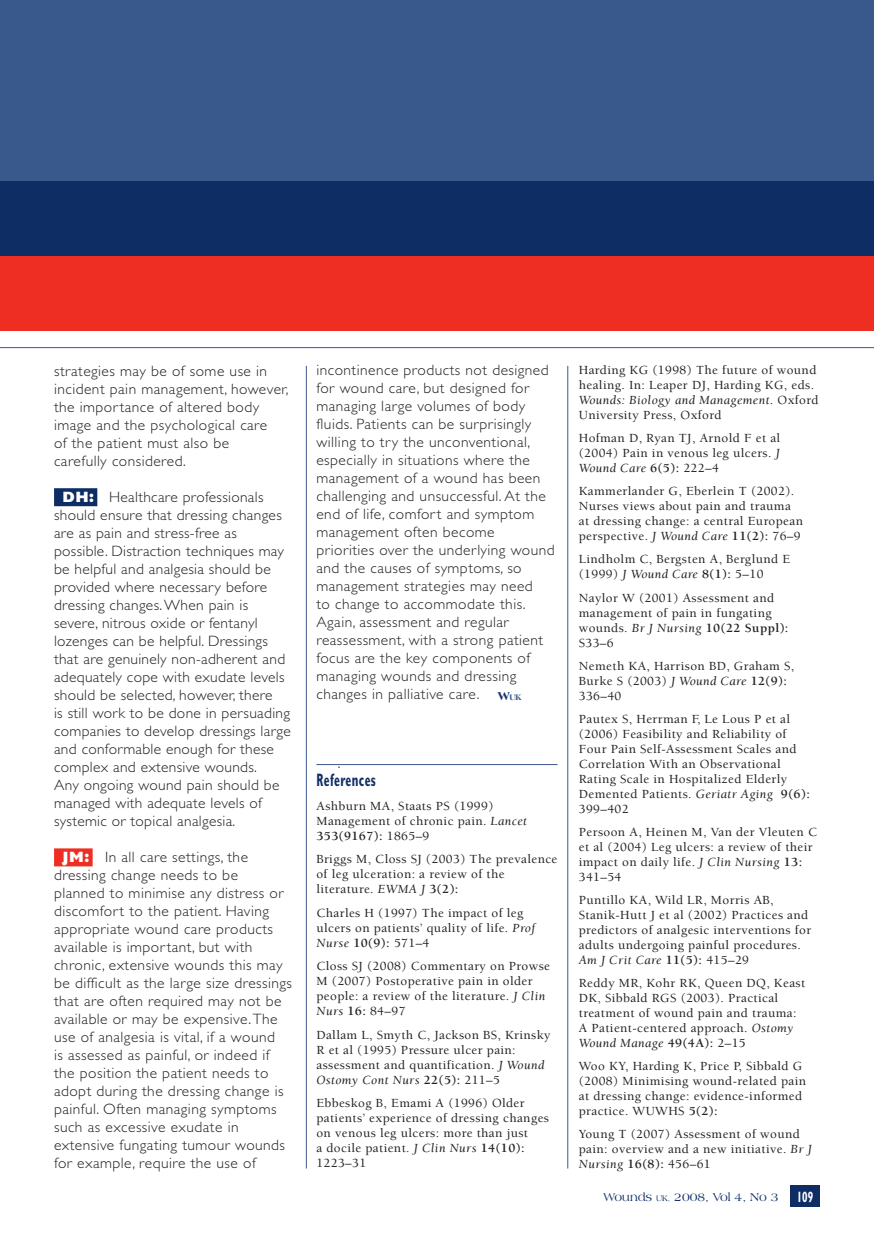
<style>
.page{position:relative;width:874px;height:1244px;background:#fff}
.page>*{position:absolute;margin:0;border:0;box-sizing:border-box;transform-origin:0 0}
.t1{font:700 condensed 18px "Gill Sans";letter-spacing:.03em;color:#0f2d65;scale:.7 1}
.t2{font:300 15px/18px "Gill Sans";letter-spacing:.03em;color:#231f20}
.t3{font:500 12.75px/15px "Berkeley";letter-spacing:.03em;color:#231f20}
.t4{font:12px "Americana BT";color:#0f2d65}
.t5{font:800 8.4px "Americana BT";color:#39588b}
.s1{font-weight:800;color:#fff}
.s2{font-size:12px;color:#0f2d65}
.s3{font-weight:400;font-style:italic}
.s4{font-weight:700}
.s5{font-size:8.4px}
.s6{font-size:7.5px}
.s7{font-family:"Gill Sans";font-weight:700;font-stretch:condensed;font-size:15px;color:#fff}
</style>
<div class="page">
<hr style="left:0;top:347px;width:873px;height:1px;background:#39588b">
<div style="left:790px;top:1185px;width:29px;height:21px;background:#0f2d65"></div>
<div style="left:0;top:0;width:873px;height:328px;background:#39588b"></div>
<div style="left:0;top:182px;width:873px;height:74px;background:#0f2d65"></div>
<div style="left:0;top:256px;width:873px;height:74px;background:#ee2e22"></div>
<div style="left:54px;top:488px;width:43px;height:18px;background:#0f2d65"></div>
<div style="left:54px;top:848px;width:39px;height:18px;background:#ee2e22"></div>
<hr style="left:316px;top:764px;width:241px;height:1px;background:#39588b">
<hr style="left:567px;top:366px;width:1px;height:802px;background:#39588b">
<hr style="left:306px;top:366px;width:1px;height:802px;background:#39588b">
<p class="t2" style="left:54px;top:362px;width:236px">strategies may be of some use in incident pain management, however, the importance of altered body image and the psychological care<br>of the patient must also be<br>carefully considered.</p>
<p class="t2" style="left:54px;top:488px;width:238px;text-indent:9px"><span class="s1">DH:</span> Healthcare professionals should ensure that dressing changes are as pain and stress-free as possible. Distraction techniques may be helpful and analgesia should be provided where necessary before dressing changes. When pain is severe, nitrous oxide or fentanyl lozenges can be helpful. Dressings that are genuinely non-adherent and adequately cope with exudate levels should be selected, however, there<br>is still work to be done in persuading companies to develop dressings large and conformable enough for these complex and extensive wounds.<br>Any ongoing wound pain should be managed with adequate levels of systemic or topical analgesia.</p>
<p class="t2" style="left:54px;top:848px;width:239px;text-indent:9px"><span class="s1">JM:</span> In all care settings, the dressing change needs to be planned to minimise any distress or discomfort to the patient. Having appropriate wound care products available is important, but with chronic, extensive wounds this may be difficult as the large size dressings that are often required may not be available or may be expensive. The use of analgesia is vital, if a wound<br>is assessed as painful, or indeed if the position the patient needs to adopt during the dressing change is painful. Often managing symptoms such as excessive exudate in extensive fungating tumour wounds for example, require the use of</p>
<p class="t2" style="left:316px;top:361px;width:240px">incontinence products not designed for wound care, but designed for managing large volumes of body fluids. Patients can be surprisingly willing to try the unconventional, especially in situations where the management of a wound has been challenging and unsuccessful. At the end of life, comfort and symptom management often become priorities over the underlying wound and the causes of symptoms, so management strategies may need<br>to change to accommodate this.<br>Again, assessment and regular reassessment, with a strong patient focus are the key components of managing wounds and dressing changes in palliative care.</p>
<p class="t5" style="left:498px;top:691px;width:25px"><span class="s2">W</span>UK</p>
<p class="t2" style="left:338px;top:754px;width:4px">.</p>
<h1 class="t1" style="left:316px;top:769px;width:86px">References</h1>
<p class="t3" style="left:316px;top:798px;width:212px">Ashburn MA, Staats PS (1999)<br>Management of chronic pain. <span class="s3">Lancet<br></span><span class="s4">353(9167):</span> 1865–9</p>
<p class="t3" style="left:316px;top:851px;width:242px">Briggs M, Closs SJ (2003) The prevalence of leg ulceration: a review of the literature. <span class="s3">EWMA J</span> <span class="s4">3(2):</span></p>
<p class="t3" style="left:316px;top:905px;width:220px">Charles H (1997) The impact of leg ulcers on patients’ quality of life. <span class="s3">Prof<br>Nurse</span> <span class="s4">10(9):</span> 571–4</p>
<p class="t3" style="left:316px;top:958px;width:235px">Closs SJ (2008) Commentary on Prowse<br>M (2007) Postoperative pain in older people: a review of the literature. <span class="s3">J Clin<br>Nurs</span> <span class="s4">16:</span> 84–97</p>
<p class="t3" style="left:316px;top:1027px;width:235px">Dallam L, Smyth C, Jackson BS, Krinsky R et al (1995) Pressure ulcer pain: assessment and quantification. <span class="s3">J Wound Ostomy Cont Nurs</span> <span class="s4">22(5):</span> 211–5</p>
<p class="t3" style="left:316px;top:1095px;width:234px">Ebbeskog B, Emami A (1996) Older patients’ experience of dressing changes on venous leg ulcers: more than just<br>a docile patient. <span class="s3">J Clin Nurs</span> <span class="s4">14(10):<br></span>1223–31</p>
<p class="t3" style="left:578px;top:363px;width:241px">Harding KG (1998) The future of wound healing. In: Leaper DJ, Harding KG, eds.<br><span class="s3">Wounds: Biology and Management</span>. Oxford University Press, Oxford</p>
<p class="t3" style="left:578px;top:431px;width:203px;text-align:justify">Hofman D, Ryan TJ, Arnold F et al (2004) Pain in venous leg ulcers. <span class="s3">J Wound Care</span> <span class="s4">6(5):</span> 222–4</p>
<p class="t3" style="left:578px;top:484px;width:226px">Kammerlander G, Eberlein T (2002).<br>Nurses views about pain and trauma at dressing change: a central European perspective. <span class="s3">J Wound Care</span> <span class="s4">11(2):</span> 76–9</p>
<p class="t3" style="left:578px;top:552px;width:213px">Lindholm C, Bergsten A, Berglund E (1999) <span class="s3">J Wound Care</span> <span class="s4">8(1):</span> 5–10</p>
<p class="t3" style="left:578px;top:590px;width:211px">Naylor W (2001) Assessment and management of pain in fungating wounds. <span class="s3">Br J Nursing</span> <span class="s4">10(22 Suppl):<br></span>S33–6</p>
<p class="t3" style="left:578px;top:658px;width:217px">Nemeth KA, Harrison BD, Graham S,<br>Burke S (2003) <span class="s3">J Wound Care</span> <span class="s4">12(9):<br></span>336–40</p>
<p class="t3" style="left:578px;top:711px;width:232px">Pautex S, Herrman F, Le Lous P et al (2006) Feasibility and Reliability of Four Pain Self-Assessment Scales and Correlation With an Observational Rating Scale in Hospitalized Elderly Demented Patients. <span class="s3">Geriatr Aging</span> <span class="s4">9(6):<br></span>399–402</p>
<p class="t3" style="left:578px;top:824px;width:240px">Persoon A, Heinen M, Van der Vleuten C et al (2004) Leg ulcers: a review of their impact on daily life. <span class="s3">J Clin Nursing</span> <span class="s4">13:<br></span>341–54</p>
<p class="t3" style="left:578px;top:892px;width:234px">Puntillo KA, Wild LR, Morris AB, Stanik-Hutt J et al (2002) Practices and predictors of analgesic interventions for adults undergoing painful procedures.<br><span class="s3">Am J Crit Care</span> <span class="s4">11(5):</span> 415–29</p>
<p class="t3" style="left:578px;top:975px;width:228px">Reddy MR, Kohr RK, Queen DQ, Keast DK, Sibbald RGS (2003). Practical treatment of wound pain and trauma:<br>A Patient-centered approach. <span class="s3">Ostomy Wound Manage</span> <span class="s4">49(4A):</span> 2–15</p>
<p class="t3" style="left:578px;top:1058px;width:229px">Woo KY, Harding K, Price P, Sibbald G (2008) Minimising wound-related pain at dressing change: evidence-informed practice. WUWHS <span class="s4">5(2):</span></p>
<p class="t3" style="left:578px;top:1127px;width:234px">Young T (2007) Assessment of wound pain: overview and a new initiative. <span class="s3">Br J<br>Nursing</span> <span class="s4">16(8):</span> 456–61</p>
<p class="t4" style="left:603px;top:1189px;width:211px">Wounds <span class="s5">UK</span><span class="s6">,</span> 2008, Vol 4, No 3 <span class="s7">109</span></p>
</div>
